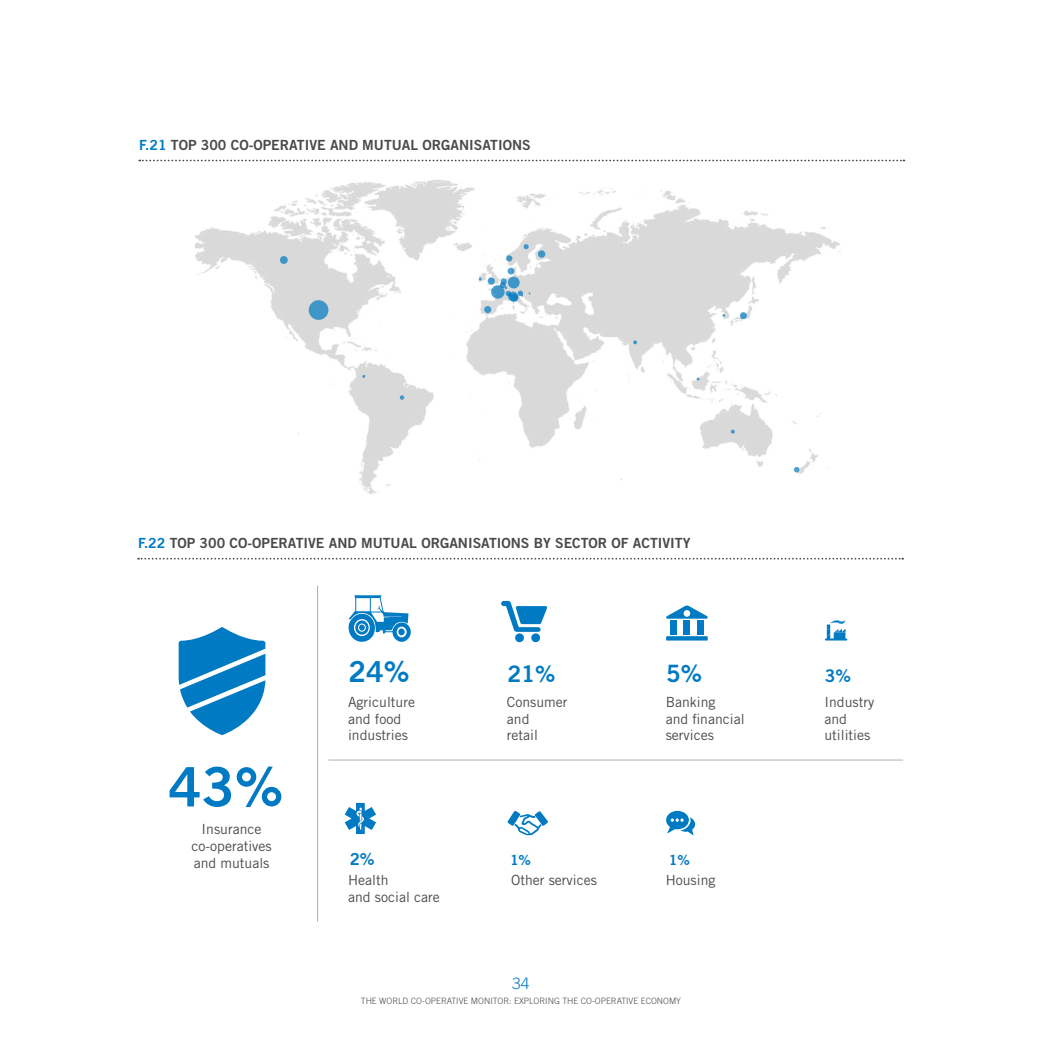
<style>
.page{position:relative;width:1042px;height:1042px;background:#fff}
.page>*{position:absolute;margin:0;border:0;box-sizing:border-box;transform-origin:0 0}
.t1{font:54.43px "Trade Gothic Bold Two";color:#007ac2}
.t2{font:28.88px "Trade Gothic Bold Two";color:#007ac2}
.t3{font:23.97px "Trade Gothic Bold Two";color:#007ac2}
.t4{font:22.75px "Trade Gothic Bold Two";color:#007ac2}
.t5{font:17.5px "Trade Gothic Bold Two";color:#007ac2}
.t6{font:16.62px "Trade Gothic Bold Two";color:#007ac2}
.t7{font:300 15.75px "Trade Gothic";color:#007ac2}
.t8{font:14px/16.8px "Trade Gothic";color:#4a4a49}
.t9{font:14px "Trade Gothic Bold Two";color:#4a4a49}
.t10{font:14px "Trade Gothic Bold Two";color:#007ac2}
.t11{font:300 8.75px "Trade Gothic";color:#4a4a49}
.s1{color:#007ac2}
</style>
<div class="page">
<img style="left:195px;top:180px;width:646px;height:314px">
<svg style="left:139px;top:160px;width:765px;height:1px"></svg>
<svg style="left:138px;top:558px;width:765px;height:1px"></svg>
<hr style="left:328px;top:759px;width:575px;height:1px;background:#b3b2b2">
<svg style="left:348px;top:595px;width:63px;height:47px"></svg>
<div style="left:697px;top:620px;width:6px;height:15px;background:#007ac2"></div>
<div style="left:670px;top:620px;width:7px;height:15px;background:#007ac2"></div>
<div style="left:683px;top:620px;width:7px;height:15px;background:#007ac2"></div>
<svg style="left:666px;top:605px;width:42px;height:14px"></svg>
<svg style="left:666px;top:636px;width:42px;height:4px"></svg>
<svg style="left:501px;top:601px;width:46px;height:42px"></svg>
<svg style="left:179px;top:627px;width:86px;height:108px"></svg>
<svg style="left:538px;top:250px;width:7px;height:8px"></svg>
<svg style="left:523px;top:244px;width:6px;height:5px"></svg>
<svg style="left:506px;top:255px;width:6px;height:6px"></svg>
<div style="left:309px;top:300px;width:19px;height:20px;background:#4196c8;border-radius:50%"></div>
<svg style="left:280px;top:256px;width:8px;height:8px"></svg>
<svg style="left:400px;top:395px;width:4px;height:5px"></svg>
<svg style="left:740px;top:312px;width:7px;height:7px"></svg>
<svg style="left:633px;top:340px;width:4px;height:4px"></svg>
<svg style="left:731px;top:430px;width:4px;height:4px"></svg>
<svg style="left:794px;top:467px;width:5px;height:5px"></svg>
<svg style="left:479px;top:268px;width:51px;height:45px"></svg>
<svg style="left:825px;top:620px;width:23px;height:21px"></svg>
<hr style="left:317px;top:585px;width:1px;height:336px;background:#b3b2b2">
<svg style="left:345px;top:803px;width:31px;height:31px"></svg>
<svg style="left:507px;top:811px;width:41px;height:24px"></svg>
<svg style="left:666px;top:811px;width:29px;height:24px"></svg>
<p class="t9" style="left:139px;top:137px;width:393px"><span class="s1">F.21</span> TOP 300 CO-OPERATIVE AND M UTUAL ORGAN ISATIONS</p>
<p class="t9" style="left:138px;top:535px;width:554px"><span class="s1">F.22</span> TOP 300 CO-OPERATIVE AND M UTUAL ORGAN ISATIONS BY SECTOR OF ACTIVITY</p>
<h2 class="t2" style="left:348px;top:654px;width:63px">24%</h2>
<h3 class="t4" style="left:507px;top:660px;width:50px">21%</h3>
<h3 class="t3" style="left:666px;top:659px;width:37px">5%</h3>
<p class="t5" style="left:825px;top:665px;width:28px">3%</p>
<h1 class="t1" style="left:168px;top:753px;width:116px">43%</h1>
<p class="t8" style="left:192px;top:820px;width:82px;text-align:center">I nsurance co-operatives and mutuals</p>
<p class="t8" style="left:348px;top:693px;width:68px">Agriculture and food industries</p>
<p class="t8" style="left:507px;top:693px;width:62px">Consumer and<br>retail</p>
<p class="t8" style="left:666px;top:693px;width:80px">Banking<br>and financial services</p>
<p class="t8" style="left:824px;top:693px;width:51px">I ndustry and utilities</p>
<p class="t6" style="left:350px;top:848px;width:26px">2%</p>
<p class="t10" style="left:510px;top:851px;width:22px">1%</p>
<p class="t10" style="left:669px;top:851px;width:22px">1%</p>
<p class="t8" style="left:348px;top:872px;width:42px">Health</p>
<p class="t8" style="left:511px;top:872px;width:87px">Other services</p>
<p class="t8" style="left:348px;top:888px;width:93px">and social care</p>
<p class="t8" style="left:666px;top:872px;width:51px">Housing</p>
<p class="t7" style="left:512px;top:973px;width:19px">34</p>
<p class="t11" style="left:361px;top:996px;width:322px">THE WORLD CO-OPERATIVE MONITOR: EXPLORING THE CO-OPERATIVE ECONOMY</p>
</div>
